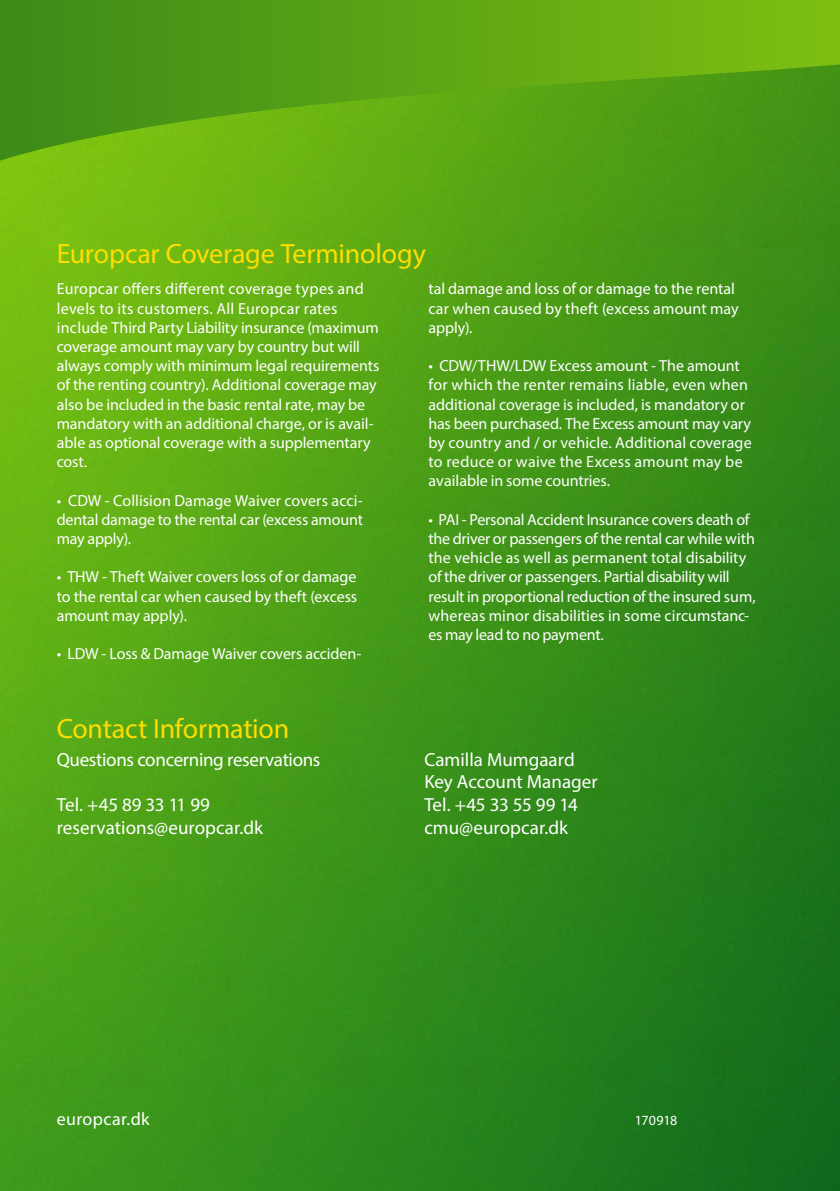
<style>
.page{position:relative;width:840px;height:1191px;background:#fff}
.page>*{position:absolute;margin:0;border:0;box-sizing:border-box;transform-origin:0 0}
.t1{font:28px "Myriad Pro";letter-spacing:-.01em;color:#fd0}
.t2{font:19px/22.8px "Myriad Pro";color:#fff}
.t3{font:18px "Myriad Pro";letter-spacing:.02em;color:#fff}
.t4{font:16px/19.2px "Myriad Pro";letter-spacing:-.005em;color:#fff}
.t5{font:14px "Myriad Pro";letter-spacing:-.01em;color:#fff}
</style>
<div class="page">
<img style="left:0;top:170px;width:839px;height:1021px">
<svg style="left:0;top:0;width:839px;height:170px;background:#59a314"></svg>
<h1 class="t1" style="left:57px;top:236px;width:370px">Europcar Coverage Terminology</h1>
<p class="t4" style="left:57px;top:279px;width:324px">Europcar offers different coverage types and levels to its customers. All Europcar rates include Third Party Liability insurance (maximum coverage amount may vary by country but will always comply with minimum legal requirements of the renting country). Additional coverage may also be included in the basic rental rate, may be mandatory with an additional charge, or is avail&shy;able as optional coverage with a supplementary cost.</p>
<p class="t4" style="left:57px;top:490px;width:307px;text-align:justify">• CDW - Collision Damage Waiver covers acci&shy;dental damage to the rental car (excess amount may apply).</p>
<p class="t4" style="left:57px;top:567px;width:302px;text-align:justify">• THW - Theft Waiver covers loss of or damage to the rental car when caused by theft (excess amount may apply).</p>
<p class="t4" style="left:57px;top:644px;width:306px">• LDW - Loss &amp; Damage Waiver covers acciden-</p>
<h1 class="t1" style="left:57px;top:711px;width:234px">Contact Information</h1>
<p class="t2" style="left:57px;top:747px;width:265px">Questions concerning reservations</p>
<p class="t2" style="left:57px;top:793px;width:208px">Tel. +45 89 33 11 99 reservations@europcar.dk</p>
<p class="t4" style="left:428px;top:279px;width:311px">tal damage and loss of or damage to the rental car when caused by theft (excess amount may apply).</p>
<p class="t4" style="left:428px;top:356px;width:324px">• CDW/THW/LDW Excess amount - The amount for which the renter remains liable, even when additional coverage is included, is mandatory or has been purchased. The Excess amount may vary by country and / or vehicle. Additional coverage to reduce or waive the Excess amount may be available in some countries.</p>
<p class="t4" style="left:428px;top:509px;width:328px">• PAI - Personal Accident Insurance covers death of the driver or passengers of the rental car while with the vehicle as well as permanent total disability of the driver or passengers. Partial disability will result in proportional reduction of the insured sum, whereas minor disabilities in some circumstanc&shy;es may lead to no payment.</p>
<p class="t2" style="left:424px;top:747px;width:175px">Camilla Mumgaard<br>Key Account Manager<br>Tel. +45 33 55 99 14 cmu@europcar.dk</p>
<p class="t3" style="left:57px;top:1108px;width:94px">europcar.dk</p>
<p class="t5" style="left:634px;top:1112px;width:44px">170918</p>
</div>
